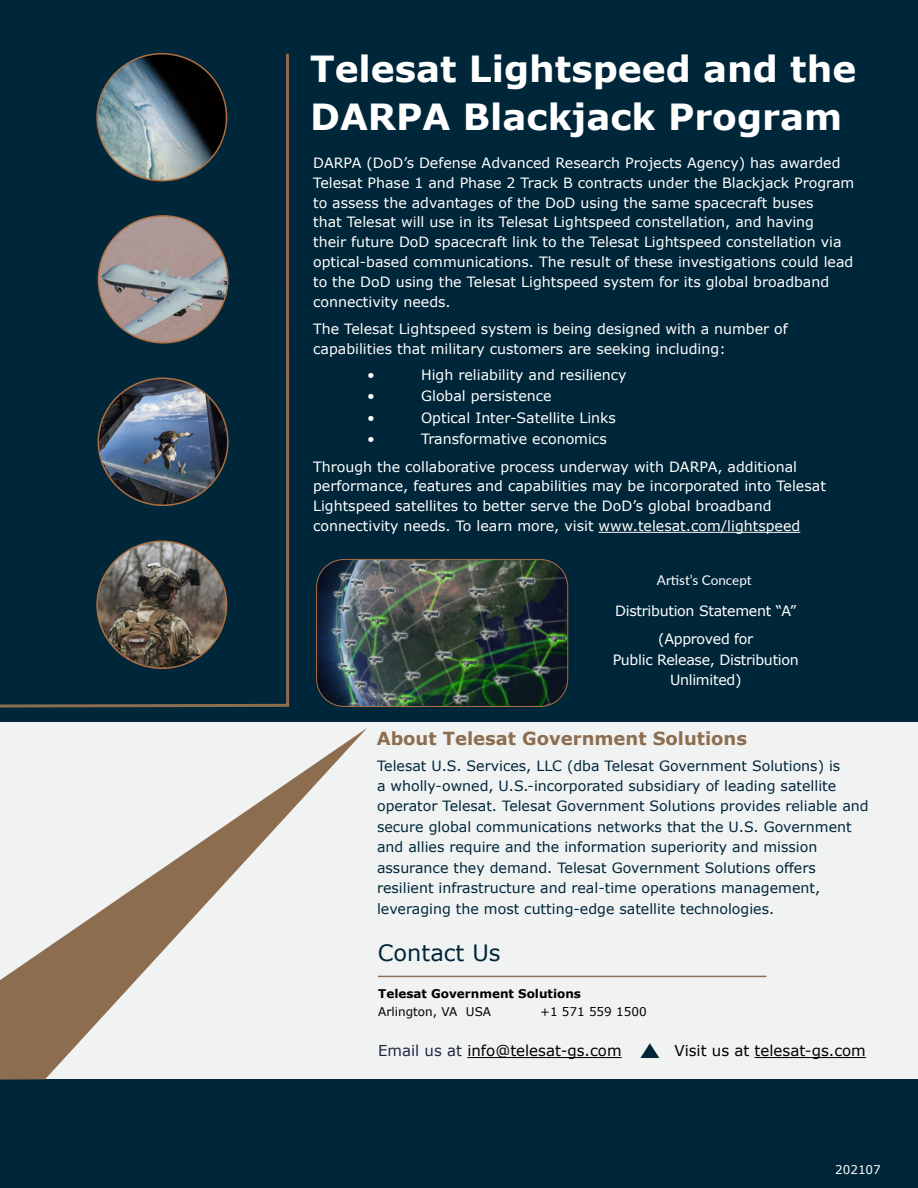
<style>
.page{position:relative;width:918px;height:1188px;background:#fff}
.page>*{position:absolute;margin:0;border:0;box-sizing:border-box;transform-origin:0 0}
.Heading_1{font:700 36px/48px "Verdana";color:#fff}
.t1{font:22.5px "Verdana";color:#00263a}
.Body_Text_1{font:700 18px "Verdana";color:#8d6d50}
.t2{font:15px "Verdana";color:#000}
.Body_Text_1-2{font:14.1px/19.8px "Verdana";color:#fff}
.Body_Text_1-3{font:14.1px/20.5px "Verdana";color:#00263a}
.Body_Text_1-4{font:14.1px/20.4px "Verdana";letter-spacing:-.02em;color:#fff;text-align:center}
.t3{font:13.5px "Lato";color:#fff}
.Contact_Us_-_Address{font:12px "Verdana";color:#000}
.Contact_Us_-_Address-2{font:700 12px "Verdana";color:#000}
.Version{font:12px "Verdana";color:#fffef9}
.s1{color:#1e2945}
</style>
<div class="page">
<div style="left:0;top:0;width:918px;height:814px;background:#00263a"></div>
<div style="left:0;top:722px;width:917px;height:415px;background:#f1f3f3"></div>
<div style="left:0;top:1080px;width:918px;height:108px;background:#00263a"></div>
<svg style="left:0;top:728px;width:367px;height:352px"></svg>
<hr style="left:599px;top:532px;width:201px;height:1px;background:#fff">
<img style="left:317px;top:559px;width:251px;height:147px">
<div style="left:316px;top:559px;width:252px;height:148px;border:1px solid #ad6f42;border-radius:28px"></div>
<hr style="left:378px;top:976px;width:388px;height:1px;background:#8d6d50">
<svg style="left:0;top:53px;width:290px;height:655px"></svg>
<hr style="left:467px;top:1057px;width:155px;height:1px;background:#000">
<hr style="left:755px;top:1057px;width:111px;height:1px;background:#000">
<svg style="left:640px;top:1043px;width:19px;height:15px"></svg>
<h2 class="Heading_1" style="left:310px;top:44px;width:548px">Telesat Lightspeed and the<br>DARPA Blackjack Program</h2>
<p class="Body_Text_1-2" style="left:313px;top:153px;width:543px">DARPA (DoD’s Defense Advanced Research Projects Agency) has awarded Telesat Phase 1 and Phase 2 Track B contracts under the Blackjack Program to assess the advantages of the DoD using the same spacecraft buses<br>that Telesat will use in its Telesat Lightspeed constellation, and having<br>their future DoD spacecraft link to the Telesat Lightspeed constellation via optical-based communications. The result of these investigations could lead to the DoD using the Telesat Lightspeed system for its global broadband connectivity needs.</p>
<p class="Body_Text_1-2" style="left:313px;top:319px;width:476px">The Telesat Lightspeed system is being designed with a number of capabilities that military customers are seeking including:</p>
<p class="Body_Text_1-2" style="left:367px;top:365px;width:9px">•</p>
<p class="Body_Text_1-2" style="left:421px;top:365px;width:207px">High reliability and resiliency</p>
<p class="Body_Text_1-2" style="left:367px;top:386px;width:9px">•</p>
<p class="Body_Text_1-2" style="left:421px;top:386px;width:132px">Global persistence</p>
<p class="Body_Text_1-2" style="left:367px;top:407px;width:9px">•</p>
<p class="Body_Text_1-2" style="left:421px;top:407px;width:196px">Optical Inter-Satellite Links</p>
<p class="Body_Text_1-2" style="left:367px;top:429px;width:9px">•</p>
<p class="Body_Text_1-2" style="left:421px;top:429px;width:187px">Transformative economics</p>
<p class="Body_Text_1-2" style="left:313px;top:456px;width:514px">Through the collaborative process underway with DARPA, additional performance, features and capabilities may be incorporated into Telesat Lightspeed satellites to better serve the DoD’s global broadband connectivity needs. To learn more, visit www.telesat.com/lightspeed</p>
<p class="t3" style="left:657px;top:571px;width:96px">Artist’s Concept</p>
<p class="Body_Text_1-4" style="left:615px;top:600px;width:183px">Distribution Statement “A”</p>
<p class="Body_Text_1-4" style="left:613px;top:629px;width:188px">(Approved for<br>Public Release, Distribution<br>Unlimited)</p>
<p class="Body_Text_1" style="left:377px;top:726px;width:372px">About Telesat Government Solutions</p>
<p class="Body_Text_1-3" style="left:377px;top:755px;width:493px">Telesat U.S. Services, LLC (dba Telesat Government Solutions) is<br>a wholly-owned, U.S.-incorporated subsidiary of leading satellite operator Telesat. Telesat Government Solutions provides reliable and secure global communications networks that the U.S. Government and allies require and the information superiority and mission assurance they demand. Telesat Government Solutions offers resilient infrastructure and real-time operations management, leveraging the most cutting-edge satellite technologies.</p>
<p class="t1" style="left:378px;top:938px;width:124px">Contact Us</p>
<p class="Contact_Us_-_Address-2" style="left:378px;top:985px;width:204px">Telesat Government Solutions</p>
<p class="Contact_Us_-_Address" style="left:378px;top:1003px;width:114px">Arlington, VA USA</p>
<p class="Contact_Us_-_Address" style="left:540px;top:1003px;width:108px">+1 571 559 1500</p>
<p class="t2" style="left:378px;top:1040px;width:245px"><span class="s1">Email us at</span> info@telesat-gs.com</p>
<p class="t2" style="left:674px;top:1040px;width:193px">Visit us at telesat-gs.com</p>
<p class="Version" style="left:835px;top:1162px;width:47px">202107</p>
</div>
